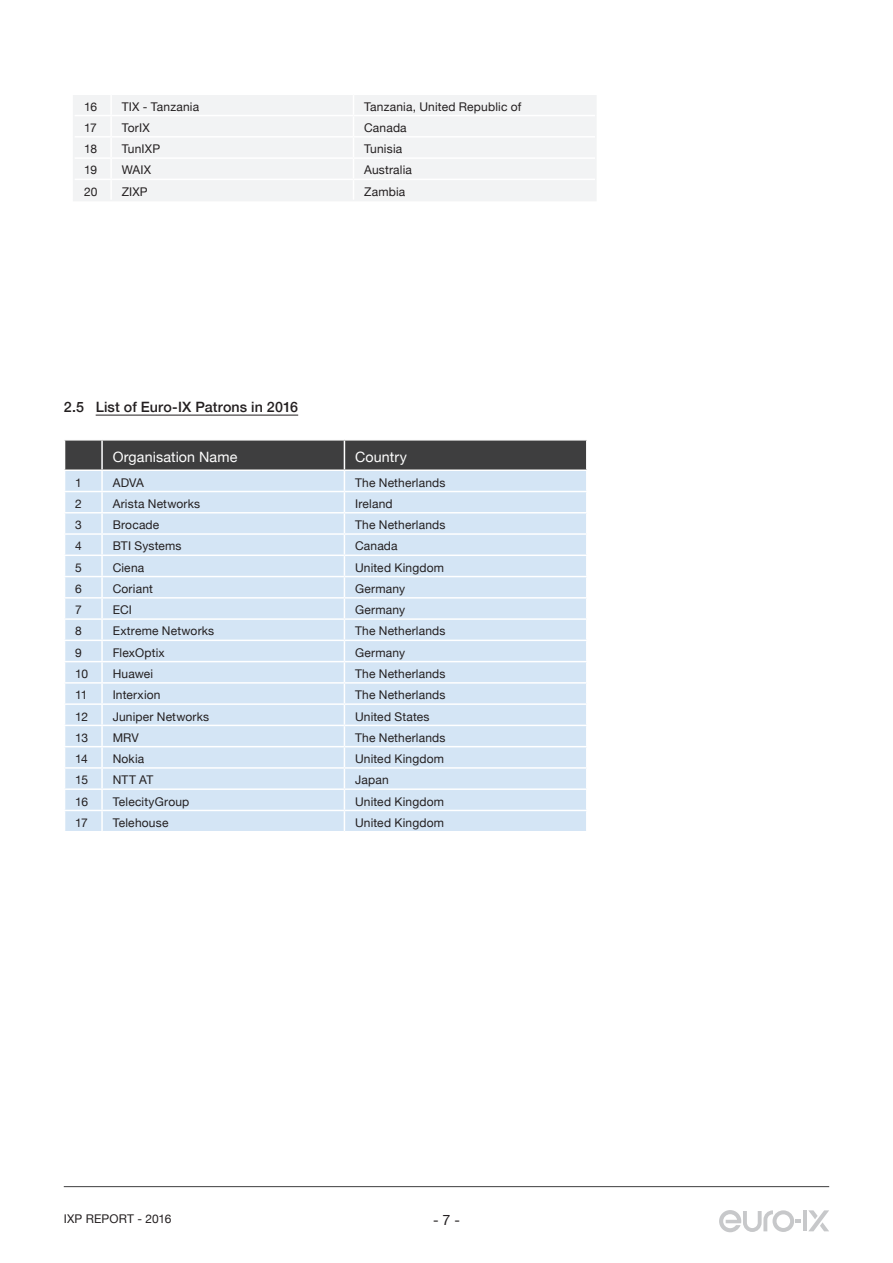
<style>
.page{position:relative;width:893px;height:1263px;background:#fff}
.page>*{position:absolute;margin:0;border:0;box-sizing:border-box;transform-origin:0 0}
.t1{font:500 14.25px "Helvetica Neue";letter-spacing:.01em;color:#231f20}
.t2{font:14.25px "Helvetica Neue";letter-spacing:.01em;color:#fff}
.t3{font:14.25px "Helvetica Neue";color:#231f20}
.t4{font:12px "Helvetica Neue";letter-spacing:.015em;color:#231f20}
</style>
<div class="page">
<div style="left:74px;top:95px;width:521px;height:105px;background:#f2f3f4"></div>
<svg style="left:353px;top:95px;width:1px;height:105px"></svg>
<hr style="left:74px;top:115px;width:37px;height:1px;background:#fff">
<hr style="left:111px;top:115px;width:242px;height:1px;background:#fff">
<hr style="left:74px;top:136px;width:37px;height:2px;background:#fff">
<hr style="left:111px;top:136px;width:242px;height:2px;background:#fff">
<hr style="left:74px;top:157px;width:37px;height:2px;background:#fff">
<hr style="left:111px;top:157px;width:242px;height:2px;background:#fff">
<hr style="left:74px;top:179px;width:37px;height:1px;background:#fff">
<hr style="left:111px;top:179px;width:242px;height:1px;background:#fff">
<hr style="left:353px;top:115px;width:242px;height:1px;background:#fff">
<hr style="left:353px;top:136px;width:242px;height:2px;background:#fff">
<hr style="left:353px;top:157px;width:242px;height:2px;background:#fff">
<hr style="left:353px;top:179px;width:242px;height:1px;background:#fff">
<hr style="left:110px;top:95px;width:2px;height:20px;background:#fff">
<hr style="left:110px;top:116px;width:2px;height:20px;background:#fff">
<svg style="left:110px;top:138px;width:2px;height:19px"></svg>
<hr style="left:110px;top:159px;width:2px;height:20px;background:#fff">
<hr style="left:110px;top:180px;width:2px;height:20px;background:#fff">
<hr style="left:595px;top:95px;width:2px;height:21px;background:#f2f3f4">
<hr style="left:595px;top:116px;width:2px;height:21px;background:#f2f3f4">
<hr style="left:595px;top:137px;width:2px;height:21px;background:#f2f3f4">
<hr style="left:595px;top:158px;width:2px;height:21px;background:#f2f3f4">
<svg style="left:73px;top:95px;width:1px;height:105px"></svg>
<hr style="left:595px;top:179px;width:2px;height:21px;background:#f2f3f4">
<hr style="left:73px;top:200px;width:38px;height:1px;background:#f2f3f4">
<hr style="left:111px;top:200px;width:242px;height:1px;background:#f2f3f4">
<hr style="left:353px;top:200px;width:244px;height:1px;background:#f2f3f4">
<hr style="left:64px;top:1186px;width:765px;height:1px;background:#3e3e3f">
<svg style="left:808px;top:1210px;width:21px;height:21px"></svg>
<hr style="left:803px;top:1210px;width:4px;height:21px;background:#c7c8ca">
<svg style="left:719px;top:1210px;width:82px;height:22px"></svg>
<hr style="left:96px;top:415px;width:202px;height:1px;background:#231f20">
<svg style="left:64px;top:440px;width:523px;height:391px;background:#c9d8e7"></svg>
<hr style="left:586px;top:811px;width:2px;height:20px;background:#fff">
<hr style="left:102px;top:491px;width:242px;height:1px;background:#fff">
<hr style="left:344px;top:491px;width:244px;height:1px;background:#fff">
<hr style="left:102px;top:512px;width:242px;height:1px;background:#fff">
<hr style="left:344px;top:512px;width:244px;height:1px;background:#fff">
<hr style="left:102px;top:533px;width:242px;height:2px;background:#fff">
<hr style="left:344px;top:533px;width:244px;height:2px;background:#fff">
<hr style="left:102px;top:554px;width:242px;height:2px;background:#fff">
<hr style="left:344px;top:554px;width:244px;height:2px;background:#fff">
<hr style="left:102px;top:576px;width:242px;height:1px;background:#fff">
<hr style="left:344px;top:576px;width:244px;height:1px;background:#fff">
<hr style="left:102px;top:597px;width:242px;height:2px;background:#fff">
<hr style="left:344px;top:597px;width:244px;height:2px;background:#fff">
<hr style="left:102px;top:618px;width:242px;height:2px;background:#fff">
<hr style="left:344px;top:618px;width:244px;height:2px;background:#fff">
<hr style="left:102px;top:640px;width:242px;height:1px;background:#fff">
<hr style="left:344px;top:640px;width:244px;height:1px;background:#fff">
<hr style="left:102px;top:661px;width:242px;height:1px;background:#fff">
<hr style="left:344px;top:661px;width:244px;height:1px;background:#fff">
<hr style="left:102px;top:682px;width:242px;height:2px;background:#fff">
<hr style="left:344px;top:682px;width:244px;height:2px;background:#fff">
<hr style="left:102px;top:703px;width:242px;height:2px;background:#fff">
<hr style="left:344px;top:703px;width:244px;height:2px;background:#fff">
<hr style="left:102px;top:725px;width:242px;height:1px;background:#fff">
<hr style="left:344px;top:725px;width:244px;height:1px;background:#fff">
<hr style="left:102px;top:746px;width:242px;height:1px;background:#fff">
<hr style="left:344px;top:746px;width:244px;height:1px;background:#fff">
<hr style="left:102px;top:767px;width:242px;height:2px;background:#fff">
<hr style="left:344px;top:767px;width:244px;height:2px;background:#fff">
<hr style="left:102px;top:788px;width:242px;height:2px;background:#fff">
<hr style="left:344px;top:788px;width:244px;height:2px;background:#fff">
<hr style="left:102px;top:810px;width:242px;height:1px;background:#fff">
<hr style="left:344px;top:810px;width:244px;height:1px;background:#fff">
<p class="t4" style="left:84px;top:98px;width:14px">16</p>
<p class="t4" style="left:122px;top:98px;width:79px">TIX - Tanzania</p>
<p class="t4" style="left:364px;top:98px;width:159px">Tanzania, United Republic of</p>
<p class="t4" style="left:84px;top:119px;width:14px">17</p>
<p class="t4" style="left:122px;top:119px;width:29px">TorIX</p>
<p class="t4" style="left:364px;top:119px;width:44px">Canada</p>
<p class="t4" style="left:84px;top:140px;width:14px">18</p>
<p class="t4" style="left:122px;top:140px;width:40px">TunIXP</p>
<p class="t4" style="left:364px;top:140px;width:40px">Tunisia</p>
<p class="t4" style="left:84px;top:162px;width:14px">19</p>
<p class="t4" style="left:122px;top:162px;width:31px">WAIX</p>
<p class="t4" style="left:364px;top:162px;width:49px">Australia</p>
<p class="t4" style="left:84px;top:183px;width:15px">20</p>
<p class="t4" style="left:122px;top:183px;width:27px">ZIXP</p>
<p class="t4" style="left:364px;top:183px;width:43px">Zambia</p>
<p class="t1" style="left:64px;top:396px;width:236px">2.5 List of Euro-IX Patrons in 2016</p>
<p class="t2" style="left:113px;top:446px;width:126px">Organisation Name</p>
<p class="t2" style="left:355px;top:446px;width:53px">Country</p>
<p class="t4" style="left:75px;top:474px;width:8px">1</p>
<p class="t4" style="left:113px;top:474px;width:33px">ADVA</p>
<p class="t4" style="left:355px;top:474px;width:92px">The Netherlands</p>
<p class="t4" style="left:75px;top:495px;width:8px">2</p>
<p class="t4" style="left:113px;top:495px;width:89px">Arista Networks</p>
<p class="t4" style="left:355px;top:495px;width:39px">Ireland</p>
<p class="t4" style="left:75px;top:516px;width:8px">3</p>
<p class="t4" style="left:113px;top:516px;width:48px">Brocade</p>
<p class="t4" style="left:355px;top:516px;width:92px">The Netherlands</p>
<p class="t4" style="left:75px;top:537px;width:8px">4</p>
<p class="t4" style="left:113px;top:537px;width:70px">BTI Systems</p>
<p class="t4" style="left:355px;top:537px;width:44px">Canada</p>
<p class="t4" style="left:75px;top:559px;width:8px">5</p>
<p class="t4" style="left:113px;top:559px;width:33px">Ciena</p>
<p class="t4" style="left:355px;top:559px;width:91px">United Kingdom</p>
<p class="t4" style="left:75px;top:580px;width:8px">6</p>
<p class="t4" style="left:113px;top:580px;width:42px">Coriant</p>
<p class="t4" style="left:355px;top:580px;width:52px">Germany</p>
<p class="t4" style="left:75px;top:601px;width:8px">7</p>
<p class="t4" style="left:113px;top:601px;width:21px">ECI</p>
<p class="t4" style="left:355px;top:601px;width:52px">Germany</p>
<p class="t4" style="left:75px;top:622px;width:8px">8</p>
<p class="t4" style="left:113px;top:622px;width:103px">Extreme Networks</p>
<p class="t4" style="left:355px;top:622px;width:92px">The Netherlands</p>
<p class="t4" style="left:75px;top:644px;width:8px">9</p>
<p class="t4" style="left:113px;top:644px;width:54px">FlexOptix</p>
<p class="t4" style="left:355px;top:644px;width:52px">Germany</p>
<p class="t4" style="left:75px;top:665px;width:14px">10</p>
<p class="t4" style="left:113px;top:665px;width:42px">Huawei</p>
<p class="t4" style="left:355px;top:665px;width:92px">The Netherlands</p>
<p class="t4" style="left:75px;top:686px;width:14px">11</p>
<p class="t4" style="left:113px;top:686px;width:49px">Interxion</p>
<p class="t4" style="left:355px;top:686px;width:92px">The Netherlands</p>
<p class="t4" style="left:75px;top:708px;width:14px">12</p>
<p class="t4" style="left:113px;top:708px;width:98px">Juniper Networks</p>
<p class="t4" style="left:355px;top:708px;width:76px">United States</p>
<p class="t4" style="left:75px;top:729px;width:14px">13</p>
<p class="t4" style="left:113px;top:729px;width:28px">MRV</p>
<p class="t4" style="left:355px;top:729px;width:92px">The Netherlands</p>
<p class="t4" style="left:75px;top:750px;width:14px">14</p>
<p class="t4" style="left:113px;top:750px;width:33px">Nokia</p>
<p class="t4" style="left:355px;top:750px;width:91px">United Kingdom</p>
<p class="t4" style="left:75px;top:771px;width:14px">15</p>
<p class="t4" style="left:113px;top:771px;width:42px">NTT AT</p>
<p class="t4" style="left:355px;top:771px;width:35px">Japan</p>
<p class="t4" style="left:75px;top:793px;width:14px">16</p>
<p class="t4" style="left:113px;top:793px;width:78px">TelecityGroup</p>
<p class="t4" style="left:355px;top:793px;width:91px">United Kingdom</p>
<p class="t4" style="left:75px;top:814px;width:14px">17</p>
<p class="t4" style="left:113px;top:814px;width:57px">Telehouse</p>
<p class="t4" style="left:355px;top:814px;width:91px">United Kingdom</p>
<p class="t4" style="left:64px;top:1210px;width:109px">IXP REPORT - 2016</p>
<p class="t3" style="left:433px;top:1209px;width:28px">- 7 -</p>
</div>
